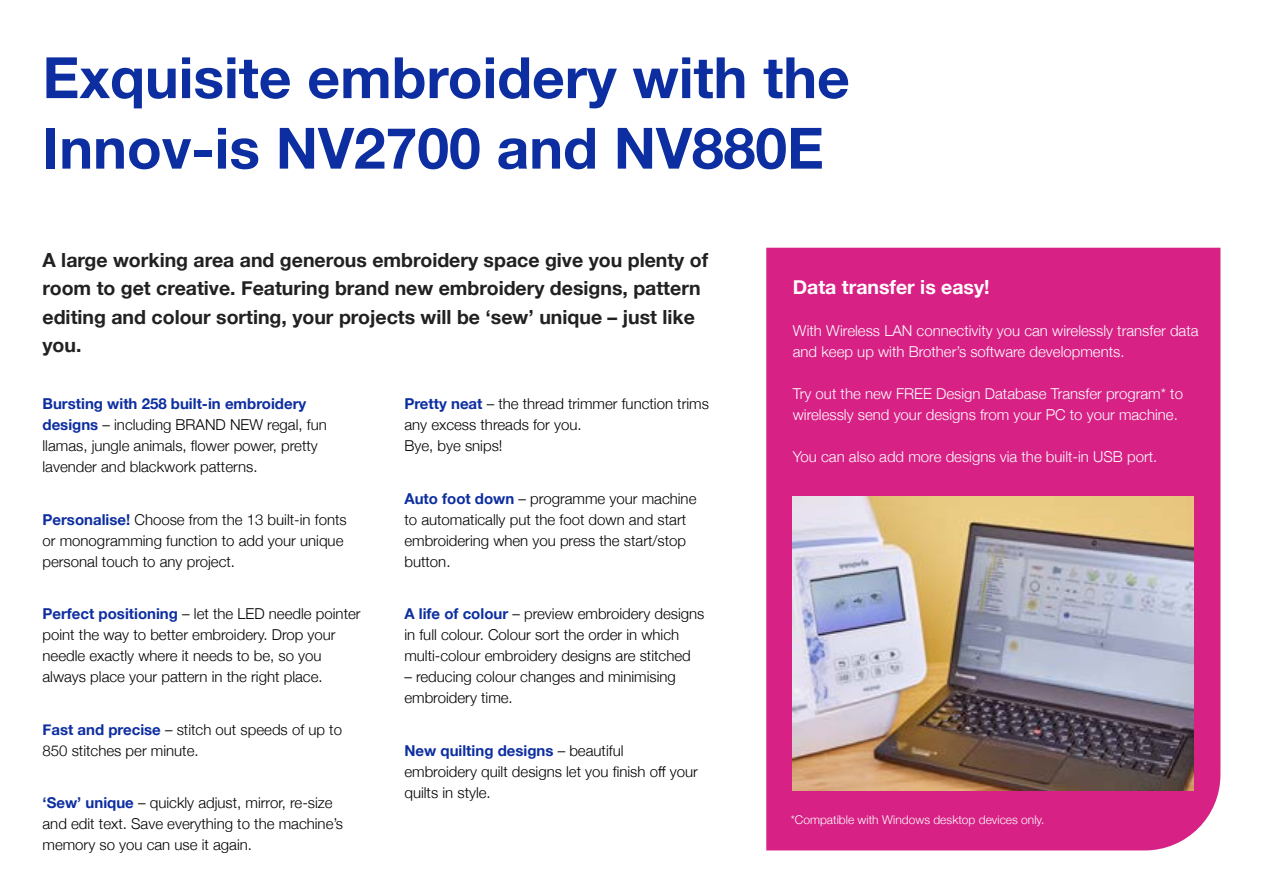
<style>
.page{position:relative;width:1263px;height:893px;background:#fff}
.page>*{position:absolute;margin:0;border:0;box-sizing:border-box;transform-origin:0 0}
.t1{font:700 57px/70.5px "Helvetica Neue";color:#0d2ea0}
.t2{font:700 19.5px/28.5px "Helvetica Neue";color:#212121}
.t3{font:700 19.5px "Helvetica Neue";color:#fff}
.t4{font:300 15px/21px "Helvetica Neue";color:#000}
.t5{font:300 15px/21px "Helvetica Neue";color:#fff}
.t6{font:300 12px "Helvetica Neue";color:#fff}
.s1{font-weight:700;color:#0d2ea0}
</style>
<div class="page">
<div style="left:766px;top:248px;width:454px;height:602px;background:#d72185"></div>
<img style="left:793px;top:496px;width:401px;height:295px">
<h1 class="t1" style="left:43px;top:44px;width:809px">Exquisite embroidery with the<br>Innov-is NV2700 and NV880E</h1>
<h2 class="t2" style="left:43px;top:246px;width:667px">A large working area and generous embroidery space give you plenty of room to get creative. Featuring brand new embroidery designs, pattern editing and colour sorting, your projects will be ‘sew’ unique – just like you.</h2>
<p class="t4" style="left:43px;top:392px;width:286px"><span class="s1">Bursting with 258 built-in embroidery designs</span> – including BRAND NEW regal, fun llamas, jungle animals, flower power, pretty lavender and blackwork patterns.</p>
<p class="t4" style="left:43px;top:508px;width:306px"><span class="s1">Personalise!</span> Choose from the 13 built-in fonts or monogramming function to add your unique personal touch to any project.</p>
<p class="t4" style="left:43px;top:602px;width:320px"><span class="s1">Perfect positioning</span> – let the LED needle pointer point the way to better embroidery. Drop your needle exactly where it needs to be, so you always place your pattern in the right place.</p>
<p class="t4" style="left:43px;top:718px;width:301px"><span class="s1">Fast and precise</span> – stitch out speeds of up to<br>850 stitches per minute.</p>
<p class="t4" style="left:43px;top:791px;width:302px"><span class="s1">‘Sew’ unique</span> – quickly adjust, mirror, re-size and edit text. Save everything to the machine’s memory so you can use it again.</p>
<p class="t4" style="left:404px;top:392px;width:306px"><span class="s1">Pretty neat</span> – the thread trimmer function trims any excess threads for you.<br>Bye, bye snips!</p>
<p class="t4" style="left:404px;top:487px;width:294px"><span class="s1">Auto foot down</span> – programme your machine to automatically put the foot down and start embroidering when you press the start/stop button.</p>
<p class="t4" style="left:404px;top:602px;width:301px"><span class="s1">A life of colour</span> – preview embroidery designs in full colour. Colour sort the order in which multi-colour embroidery designs are stitched</p>
<p class="t4" style="left:404px;top:665px;width:273px">– reducing colour changes and minimising embroidery time.</p>
<p class="t4" style="left:404px;top:739px;width:295px"><span class="s1">New quilting designs</span> – beautiful embroidery quilt designs let you finish off your quilts in style.</p>
<h2 class="t3" style="left:793px;top:272px;width:198px">Data transfer is easy!</h2>
<p class="t5" style="left:793px;top:319px;width:407px">With Wireless LAN connectivity you can wirelessly transfer data and keep up with Brother’s software developments.</p>
<p class="t5" style="left:793px;top:382px;width:392px">Try out the new FREE Design Database Transfer program* to wirelessly send your designs from your PC to your machine.</p>
<p class="t5" style="left:793px;top:445px;width:366px">You can also add more designs via the built-in USB port.</p>
<p class="t6" style="left:791px;top:810px;width:255px">*Compatible with Windows desktop devices only.</p>
</div>
